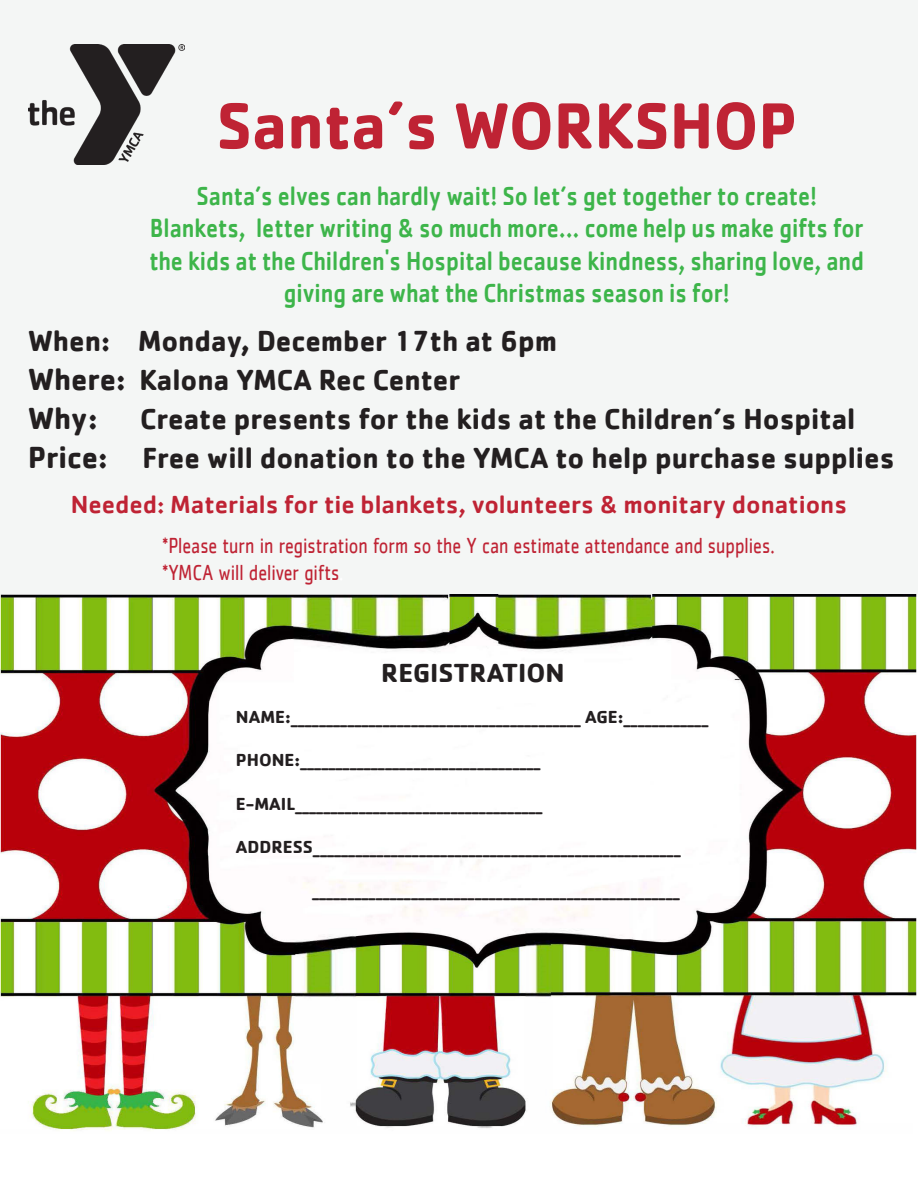
<style>
.page{position:relative;width:918px;height:1188px;background:#fff}
.page>*{position:absolute;margin:0;border:0;box-sizing:border-box;transform-origin:0 0}
.t1{font:700 67.5px "Cachet";color:#bf2334;scale:.95 1}
.t2{font:700 31.5px "Cachet";color:#231f20;scale:.95 1}
.t3{font:700 30px/39px "Cachet";color:#231f20;scale:.95 1}
.t4{font:500 27px/32.4px "Cachet";color:#3db54a;text-align:center;scale:.85 1}
.t5{font:700 27px "Cachet";color:#231f20}
.t6{font:500 25.5px "Cachet";color:#bf2334}
.t7{font:22.5px "Cachet";color:#bf2334;scale:.8 1}
.t8{font:700 18px "Cachet";color:#231f20}
.s1{font-size:31.5px}
.s2{color:#fff}
</style>
<div class="page">
<img style="left:0;top:594px;width:917px;height:537px">
<div style="left:0;top:0;width:918px;height:594px;background:#f4f6f5"></div>
<img style="left:28px;top:45px;width:157px;height:119px">
<p class="t1" style="left:216px;top:82px;width:613px">Santa’s WORKSHOP</p>
<p class="t4" style="left:196px;top:179px;width:732px">Santa’s elves can hardly wait! So let’s get together to create!</p>
<p class="t4" style="left:150px;top:212px;width:842px">Blankets, letter writing &amp; so much more... come help us make gifts for the kids at the Children's Hospital because kindness, sharing love, and giving are what the Christmas season is for!</p>
<p class="t3" style="left:28px;top:320px;width:559px">When: Monday, December 17th at 6pm<br><span class="s1">Where:</span> Kalona YMCA Rec Center</p>
<p class="t2" style="left:28px;top:398px;width:75px">Why:</p>
<p class="t3" style="left:140px;top:398px;width:754px">Create presents for the kids at the Children’s Hospital</p>
<p class="t3" style="left:28px;top:437px;width:914px"><span class="s1">Price:</span> Free will donation to the YMCA to help purchase supplies</p>
<p class="t6" style="left:71px;top:489px;width:778px">Needed: Materials for tie blankets, volunteers &amp; monitary donations</p>
<p class="t7" style="left:162px;top:532px;width:767px">*Please turn in registration form so the Y can estimate attendance and supplies.</p>
<p class="t7" style="left:162px;top:559px;width:228px">*YMCA will deliver gifts<span class="s2">.</span></p>
<p class="t5" style="left:381px;top:655px;width:185px">REGISTRATION</p>
<p class="t8" style="left:236px;top:705px;width:474px">NAME:_________________________________________ AGE:____________</p>
<p class="t8" style="left:236px;top:749px;width:306px">PHONE:__________________________________</p>
<p class="t8" style="left:236px;top:792px;width:308px">E-MAIL___________________________________</p>
<p class="t8" style="left:236px;top:835px;width:446px">ADDRESS____________________________________________________</p>
<p class="t8" style="left:312px;top:878px;width:369px">____________________________________________________</p>
</div>
